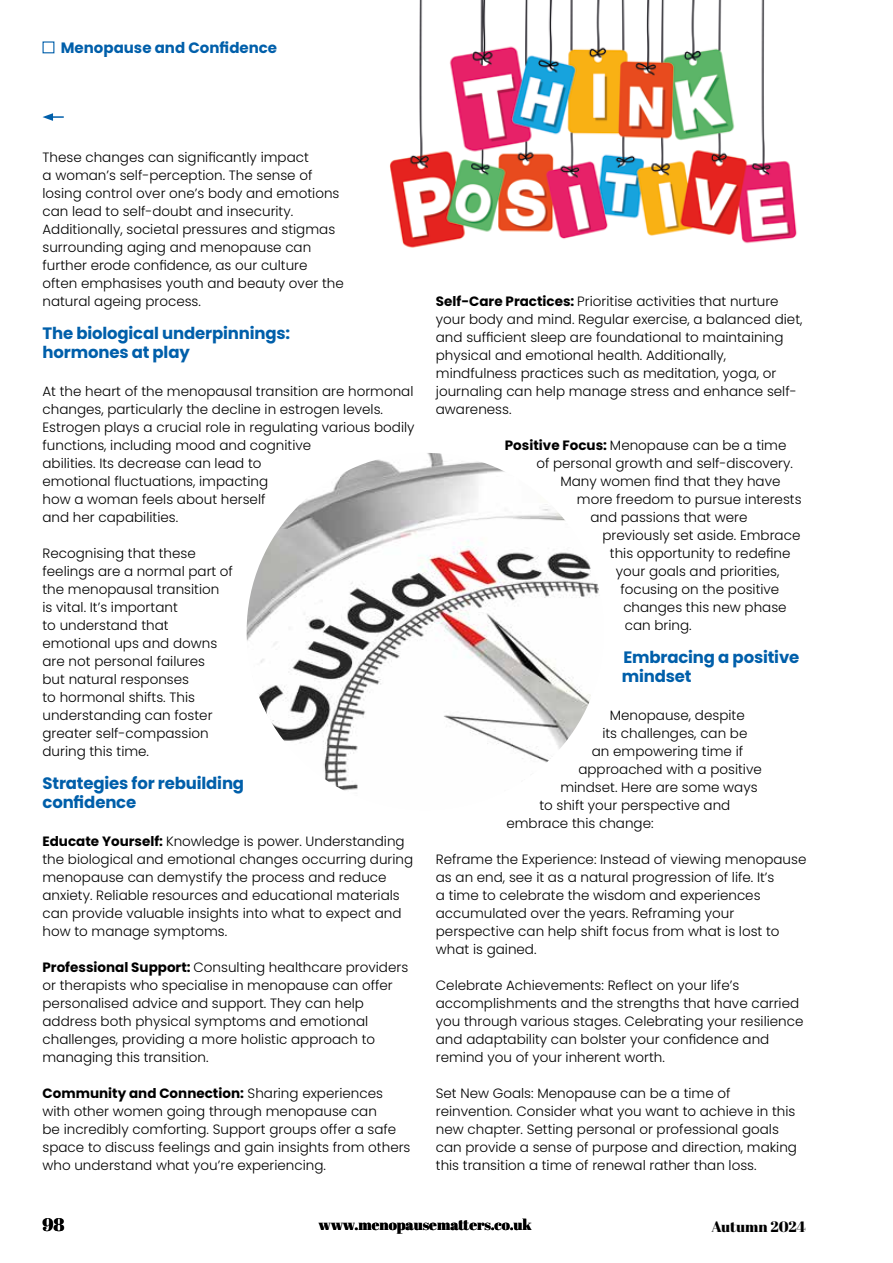
<style>
.page{position:relative;width:893px;height:1263px;background:#fff}
.page>*{position:absolute;margin:0;border:0;box-sizing:border-box;transform-origin:0 0}
.t1{font:18px "Abril Fatface";color:#000}
.t2{font:700 16.5px/19.8px "Poppins";letter-spacing:-.01em;color:#005faa}
.t3{font:15px "Abril Fatface";color:#000}
.t4{font:700 15px "Poppins";color:#005faa}
.t5{font:300 13.5px/18px "Poppins";color:#000}
.s1{font-weight:700}
</style>
<div class="page">
<img style="left:390px;top:0;width:407px;height:248px">
<img style="left:247px;top:453px;width:357px;height:357px;border-radius:179px">
<svg style="left:43px;top:113px;width:21px;height:8px"></svg>
<p class="t4" style="left:61px;top:39px;width:218px">Menopause and Confidence</p>
<p class="t5" style="left:43px;top:148px;width:303px">These changes can significantly impact<br>a woman’s self-perception. The sense of losing control over one’s body and emotions can lead to self-doubt and insecurity.<br>Additionally, societal pressures and stigmas surrounding aging and menopause can further erode confidence, as our culture often emphasises youth and beauty over the natural ageing process.</p>
<p class="t2" style="left:43px;top:323px;width:249px">The biological underpinnings: hormones at play</p>
<p class="t5" style="left:43px;top:382px;width:374px">At the heart of the menopausal transition are hormonal changes, particularly the decline in estrogen levels.<br>Estrogen plays a crucial role in regulating various bodily functions, including mood and cognitive<br>abilities. Its decrease can lead to<br>emotional fluctuations, impacting<br>how a woman feels about herself<br>and her capabilities.</p>
<p class="t5" style="left:43px;top:544px;width:192px">Recognising that these feelings are a normal part of the menopausal transition<br>is vital. It’s important<br>to understand that emotional ups and downs are not personal failures<br>but natural responses<br>to hormonal shifts. This understanding can foster greater self-compassion during this time.</p>
<p class="t2" style="left:43px;top:773px;width:203px">Strategies for rebuilding confidence</p>
<p class="t5" style="left:43px;top:832px;width:372px"><span class="s1">Educate Yourself:</span> Knowledge is power. Understanding the biological and emotional changes occurring during menopause can demystify the process and reduce anxiety. Reliable resources and educational materials can provide valuable insights into what to expect and how to manage symptoms.</p>
<p class="t5" style="left:43px;top:958px;width:367px"><span class="s1">Professional Support:</span> Consulting healthcare providers or therapists who specialise in menopause can offer personalised advice and support. They can help address both physical symptoms and emotional challenges, providing a more holistic approach to managing this transition.</p>
<p class="t5" style="left:43px;top:1084px;width:369px"><span class="s1">Community and Connection:</span> Sharing experiences with other women going through menopause can<br>be incredibly comforting. Support groups offer a safe space to discuss feelings and gain insights from others who understand what you’re experiencing.</p>
<p class="t5" style="left:436px;top:292px;width:368px"><span class="s1">Self-Care Practices:</span> Prioritise activities that nurture your body and mind. Regular exercise, a balanced diet, and sufficient sleep are foundational to maintaining physical and emotional health. Additionally, mindfulness practices such as meditation, yoga, or journaling can help manage stress and enhance self&shy;awareness.</p>
<p class="t5" style="left:505px;top:436px;width:283px"><span class="s1">Positive Focus:</span> Menopause can be a time</p>
<p class="t5" style="left:536px;top:454px;width:258px">of personal growth and self-discovery.</p>
<p class="t5" style="left:560px;top:472px;width:222px">Many women find that they have</p>
<p class="t5" style="left:577px;top:490px;width:226px">more freedom to pursue interests</p>
<p class="t5" style="left:590px;top:508px;width:159px">and passions that were</p>
<p class="t5" style="left:602px;top:526px;width:200px">previously set aside. Embrace</p>
<p class="t5" style="left:610px;top:544px;width:182px">this opportunity to redefine</p>
<p class="t5" style="left:616px;top:562px;width:165px">your goals and priorities,</p>
<p class="t5" style="left:620px;top:580px;width:161px">focusing on the positive</p>
<p class="t5" style="left:623px;top:598px;width:165px">changes this new phase</p>
<p class="t5" style="left:625px;top:616px;width:68px">can bring.</p>
<p class="t2" style="left:622px;top:647px;width:179px">Embracing a positive mindset</p>
<p class="t5" style="left:610px;top:706px;width:136px">Menopause, despite</p>
<p class="t5" style="left:602px;top:724px;width:147px">its challenges, can be</p>
<p class="t5" style="left:592px;top:742px;width:153px">an empowering time if</p>
<p class="t5" style="left:578px;top:760px;width:185px">approached with a positive</p>
<p class="t5" style="left:560px;top:778px;width:199px">mindset. Here are some ways</p>
<p class="t5" style="left:539px;top:796px;width:192px">to shift your perspective and</p>
<p class="t5" style="left:506px;top:814px;width:149px">embrace this change:</p>
<p class="t5" style="left:436px;top:850px;width:372px">Reframe the Experience: Instead of viewing menopause as an end, see it as a natural progression of life. It’s<br>a time to celebrate the wisdom and experiences accumulated over the years. Reframing your perspective can help shift focus from what is lost to what is gained.</p>
<p class="t5" style="left:436px;top:976px;width:369px">Celebrate Achievements: Reflect on your life’s accomplishments and the strengths that have carried you through various stages. Celebrating your resilience and adaptability can bolster your confidence and remind you of your inherent worth.</p>
<p class="t5" style="left:436px;top:1084px;width:363px">Set New Goals: Menopause can be a time of reinvention. Consider what you want to achieve in this new chapter. Setting personal or professional goals can provide a sense of purpose and direction, making this transition a time of renewal rather than loss.</p>
<h1 class="t1" style="left:43px;top:1212px;width:24px">98</h1>
<p class="t3" style="left:459px;top:1214px;width:12px">t</p>
<p class="t3" style="left:318px;top:1214px;width:215px">www.menopausematters.co.uk</p>
<p class="t3" style="left:711px;top:1216px;width:96px">Autumn 2024</p>
</div>
